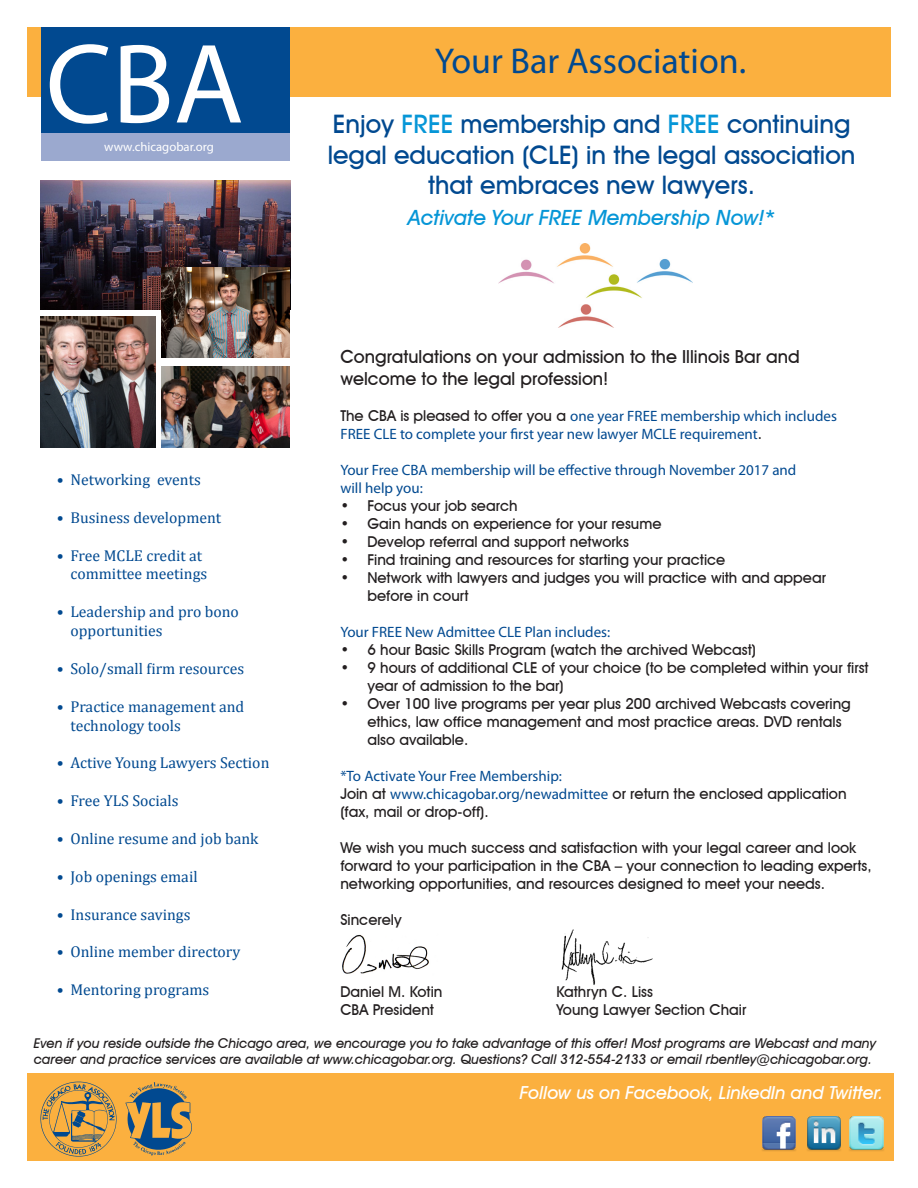
<style>
.page{position:relative;width:918px;height:1188px;background:#fff}
.page>*{position:absolute;margin:0;border:0;box-sizing:border-box;transform-origin:0 0}
.t1{font:114.3px "Myriad Pro";color:#fff}
.t2{font:36px "Myriad Pro";color:#014990}
.t3{font:500 25.5px "Avant Garde IT Cby BT";color:#014990}
.t4{font:italic 500 21px "Avant Garde IT Cby BT";color:#0696d7}
.t5{font:500 18px "Avant Garde IT Cby BT";color:#231f20}
.t6{font:italic 500 18px "Avant Garde IT Cby BT";color:#fff}
.t7{font:15.75px/18.9px "Cambria";color:#014990}
.t8{font:500 15px/18px "Avant Garde IT Cby BT";color:#231f20}
.t9{font:15px/18px "Myriad Pro";color:#014990}
.t10{font:italic 500 13.5px/16.2px "Avant Garde IT Cby BT";color:#231f20}
.t11{font:12.75px "Myriad Pro";color:#fff}
.s1{color:#0696d7}
.s2{font-family:"Avant Garde IT Cby BT";font-weight:500;color:#231f20}
.s3{font-family:"Myriad Pro";font-weight:400;color:#014990}
</style>
<div class="page">
<img style="left:561px;top:929px;width:92px;height:56px">
<div style="left:27px;top:27px;width:864px;height:70px;background:#fbb03f"></div>
<div style="left:41px;top:27px;width:249px;height:107px;background:#014990"></div>
<div style="left:41px;top:133px;width:249px;height:28px;background:#9ba9cf"></div>
<div style="left:27px;top:1074px;width:866px;height:87px;background:#fbb03f"></div>
<img style="left:40px;top:1081px;width:76px;height:75px">
<img style="left:125px;top:1082px;width:67px;height:74px">
<img style="left:498px;top:243px;width:194px;height:84px">
<img style="left:762px;top:1116px;width:34px;height:35px">
<img style="left:807px;top:1116px;width:34px;height:35px">
<img style="left:849px;top:1116px;width:35px;height:35px">
<img style="left:40px;top:181px;width:250px;height:128px">
<img style="left:40px;top:316px;width:115px;height:131px">
<img style="left:162px;top:268px;width:128px;height:90px">
<img style="left:162px;top:366px;width:128px;height:81px">
<img style="left:342px;top:934px;width:87px;height:40px">
<p class="t1" style="left:46px;top:14px;width:200px">CBA</p>
<p class="t11" style="left:104px;top:139px;width:111px">www.chicagobar.org</p>
<p class="t2" style="left:435px;top:38px;width:313px">Your Bar Association.</p>
<p class="t3" style="left:333px;top:109px;width:519px">Enjoy <span class="s1">FREE</span> membership and <span class="s1">FREE</span> continuing</p>
<p class="t3" style="left:328px;top:139px;width:529px">legal education (CLE) in the legal association</p>
<p class="t3" style="left:428px;top:170px;width:328px">that embraces new lawyers.</p>
<p class="t4" style="left:408px;top:205px;width:368px">Activate Your FREE Membership Now!*</p>
<p class="t5" style="left:340px;top:346px;width:461px">Congratulations on your admission to the Illinois Bar and</p>
<p class="t5" style="left:340px;top:368px;width:270px">welcome to the legal profession!</p>
<p class="t9" style="left:340px;top:407px;width:498px"><span class="s2">The CBA is pleased to offer you a</span> one year FREE membership which includes<br>FREE CLE to complete your first year new lawyer MCLE requirement<span class="s2">.</span></p>
<p class="t9" style="left:340px;top:461px;width:458px">Your Free CBA membership will be effective through November 2017 and</p>
<p class="t9" style="left:340px;top:479px;width:84px">will help you:</p>
<p class="t8" style="left:340px;top:497px;width:179px">• Focus your job search</p>
<p class="t8" style="left:340px;top:515px;width:323px">• Gain hands on experience for your resume</p>
<p class="t8" style="left:340px;top:533px;width:290px">• Develop referral and support networks</p>
<p class="t8" style="left:340px;top:551px;width:387px">• Find training and resources for starting your practice</p>
<p class="t8" style="left:367px;top:569px;width:460px;text-indent:-27px">• Network with lawyers and judges you will practice with and appear before in court</p>
<p class="t9" style="left:340px;top:623px;width:271px">Your FREE New Admittee CLE Plan includes:</p>
<p class="t8" style="left:340px;top:641px;width:417px">• 6 hour Basic Skills Program (watch the archived Webcast)</p>
<p class="t8" style="left:367px;top:659px;width:503px;text-indent:-27px">• 9 hours of additional CLE of your choice (to be completed within your first year of admission to the bar)</p>
<p class="t8" style="left:367px;top:695px;width:485px;text-indent:-27px">• Over 100 live programs per year plus 200 archived Webcasts covering ethics, law office management and most practice areas. DVD rentals also available.</p>
<p class="t9" style="left:340px;top:767px;width:223px">*To Activate Your Free Membership:</p>
<p class="t8" style="left:340px;top:785px;width:508px">Join at <span class="s3">www.chicagobar.org/newadmittee</span> or return the enclosed application (fax, mail or drop-off).</p>
<p class="t8" style="left:340px;top:839px;width:533px">We wish you much success and satisfaction with your legal career and look forward to your participation in the CBA – your connection to leading experts, networking opportunities, and resources designed to meet your needs.</p>
<p class="t8" style="left:340px;top:911px;width:63px">Sincerely</p>
<p class="t7" style="left:57px;top:470px;width:145px">• Networking events</p>
<p class="t7" style="left:57px;top:508px;width:166px">• Business development</p>
<p class="t7" style="left:70px;top:546px;width:138px;text-indent:-14px">• Free MCLE credit at committee meetings</p>
<p class="t7" style="left:70px;top:602px;width:170px;text-indent:-14px">• Leadership and pro bono opportunities</p>
<p class="t7" style="left:57px;top:659px;width:189px">• Solo/small firm resources</p>
<p class="t7" style="left:70px;top:697px;width:175px;text-indent:-14px">• Practice management and technology tools</p>
<p class="t7" style="left:57px;top:754px;width:214px">• Active Young Lawyers Section</p>
<p class="t7" style="left:57px;top:791px;width:123px">• Free YLS Socials</p>
<p class="t7" style="left:57px;top:829px;width:203px">• Online resume and job bank</p>
<p class="t7" style="left:57px;top:867px;width:142px">• Job openings email</p>
<p class="t7" style="left:57px;top:905px;width:135px">• Insurance savings</p>
<p class="t7" style="left:57px;top:943px;width:185px">• Online member directory</p>
<p class="t7" style="left:57px;top:980px;width:154px">• Mentoring programs</p>
<p class="t10" style="left:34px;top:1035px;width:844px">Even if you reside outside the Chicago area, we encourage you to take advantage of this offer! Most programs are Webcast and many career and practice services are available at www.chicagobar.org. Questions? Call 312-554-2133 or email rbentley@chicagobar.org.</p>
<p class="t8" style="left:340px;top:983px;width:104px">Daniel M. Kotin</p>
<p class="t8" style="left:556px;top:983px;width:98px">Kathryn C. Liss</p>
<p class="t8" style="left:340px;top:1001px;width:95px">CBA President</p>
<p class="t8" style="left:556px;top:1001px;width:192px">Young Lawyer Section Chair</p>
<p class="t6" style="left:520px;top:1082px;width:365px">Follow us on Facebook, LinkedIn and Twitter.</p>
</div>
